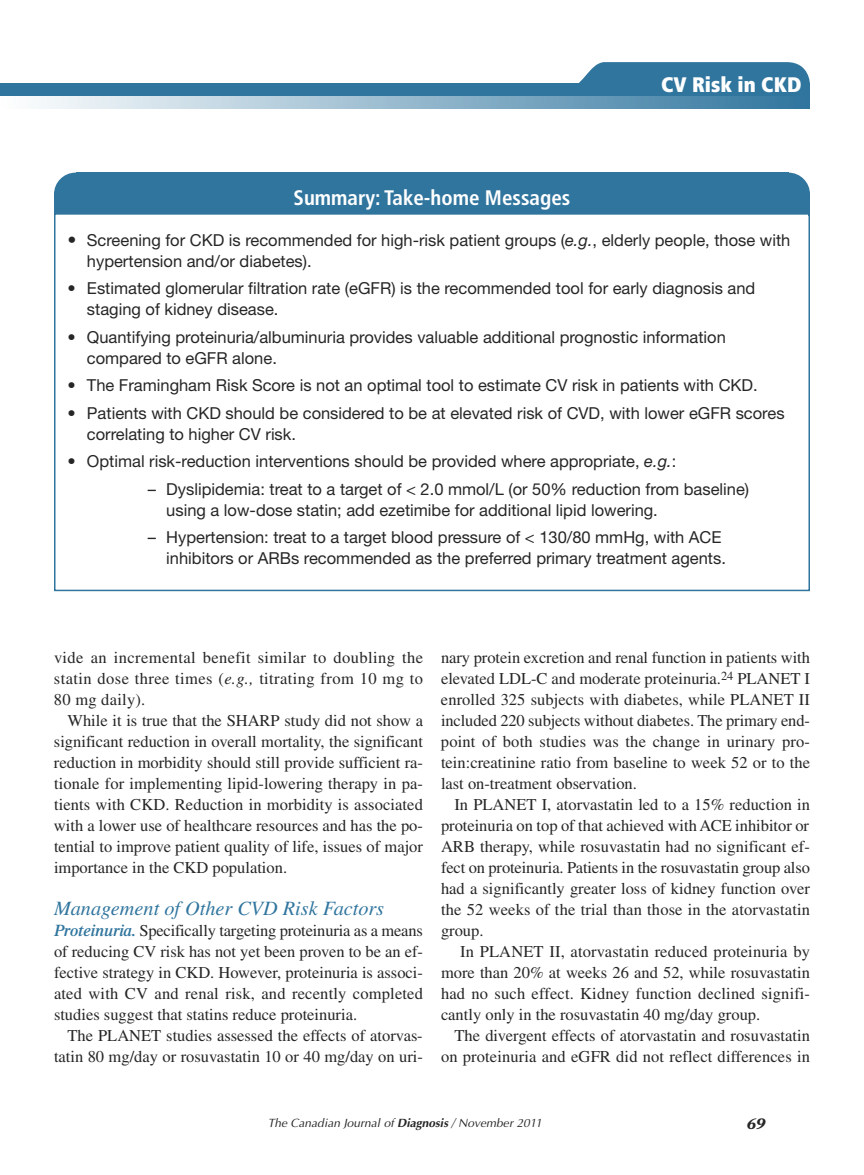
<style>
.page{position:relative;width:864px;height:1175px;background:#fff}
.page>*{position:absolute;margin:0;border:0;box-sizing:border-box;transform-origin:0 0}
.t1{font:700 condensed 21px "Frutiger";color:#fff}
.t2{font:900 condensed 21px "Frutiger";color:#fff}
.t3{font:italic 20.25px "Times";color:#30759e}
.t4{font:16.5px/21px "Times";color:#272627;text-align:justify}
.t5{font:16.5px/21px "Helvetica Neue";color:#272627}
.t6{font:italic 700 15px "Stone Serif";color:#272627}
.t7{font:italic 12px "Optima";letter-spacing:.005em;color:#272627}
.s1{font-family:"Frutiger";font-stretch:condensed;font-size:18px}
.s2{font-style:italic}
.s3{font-weight:600;font-style:italic;color:#30759e}
.s4{font-weight:700}
</style>
<div class="page">
<div style="left:0;top:83px;width:810px;height:13px;background:#30759e"></div>
<img style="left:38px;top:96px;width:772px;height:12px">
<svg style="left:579px;top:62px;width:231px;height:21px;background:#3e7ea4"></svg>
<div style="left:54px;top:173px;width:43px;height:43px;background:#30759e;border-radius:50%"></div>
<div style="left:76px;top:173px;width:713px;height:43px;background:#30759e"></div>
<div style="left:767px;top:173px;width:43px;height:43px;background:#30759e;border-radius:50%"></div>
<div style="left:54px;top:194px;width:80px;height:22px;background:#30759e"></div>
<div style="left:730px;top:194px;width:80px;height:22px;background:#30759e"></div>
<div style="left:54px;top:213px;width:756px;height:378px;border:2px solid #30759e"></div>
<p class="t1" style="left:294px;top:189px;width:278px">Summary: Take-home Messages</p>
<p class="t2" style="left:661px;top:76px;width:142px">CV Risk in CKD</p>
<p class="t5" style="left:87px;top:231px;width:705px;text-indent:-19px"><span class="s1">•</span> Screening for CKD is recommended for high-risk patient groups (<span class="s2">e.g.</span>, elderly people, those with hypertension and/or diabetes).</p>
<p class="t5" style="left:87px;top:279px;width:670px;text-indent:-19px">• Estimated glomerular filtration rate (eGFR) is the recommended tool for early diagnosis and staging of kidney disease.</p>
<p class="t5" style="left:87px;top:328px;width:640px;text-indent:-19px">• Quantifying proteinuria/albuminuria provides valuable additional prognostic information compared to eGFR alone.</p>
<p class="t5" style="left:67px;top:376px;width:692px">• The Framingham Risk Score is not an optimal tool to estimate CV risk in patients with CKD.</p>
<p class="t5" style="left:87px;top:404px;width:699px;text-indent:-19px">• Patients with CKD should be considered to be at elevated risk of CVD, with lower eGFR scores correlating to higher CV risk.</p>
<p class="t5" style="left:67px;top:452px;width:610px">• Optimal risk-reduction interventions should be provided where appropriate, <span class="s2">e.g.</span>:</p>
<p class="t5" style="left:166px;top:480px;width:584px;text-indent:-18px">– Dyslipidemia: treat to a target of &lt; 2.0 mmol/L (or 50% reduction from baseline) using a low-dose statin; add ezetimibe for additional lipid lowering.</p>
<p class="t5" style="left:148px;top:528px;width:580px;text-align:right">– Hypertension: treat to a target blood pressure of &lt; 130/80 mmHg, with ACE inhibitors or ARBs recommended as the preferred primary treatment agents.</p>
<p class="t4" style="left:54px;top:649px;width:371px">vide an incremental benefit similar to doubling the statin dose three times (<span class="s2">e.g.,</span> titrating from 10 mg to 80 mg daily).</p>
<p class="t4" style="left:54px;top:712px;width:371px;text-indent:14px">While it is true that the SHARP study did not show a significant reduction in overall mortality, the significant reduction in morbidity should still provide sufficient ra&shy;tionale for implementing lipid-lowering therapy in pa&shy;tients with CKD. Reduction in morbidity is associated with a lower use of healthcare resources and has the po&shy;tential to improve patient quality of life, issues of major importance in the CKD population.</p>
<p class="t3" style="left:54px;top:901px;width:332px">Management of Other CVD Risk Factors</p>
<p class="t4" style="left:54px;top:922px;width:371px"><span class="s3">Proteinuria.</span> Specifically targeting proteinuria as a means of reducing CV risk has not yet been proven to be an ef&shy;fective strategy in CKD. However, proteinuria is associ&shy;ated with CV and renal risk, and recently completed studies suggest that statins reduce proteinuria.</p>
<p class="t4" style="left:54px;top:1027px;width:371px;text-align:right">The PLANET studies assessed the effects of atorvas&shy;tatin 80 mg/day or rosuvastatin 10 or 40 mg/day on uri-</p>
<p class="t4" style="left:441px;top:649px;width:371px">nary protein excretion and renal function in patients with elevated LDL-C and moderate proteinuria.<sup>24</sup> PLANET I enrolled 325 subjects with diabetes, while PLANET II included 220 subjects without diabetes. The primary end&shy;point of both studies was the change in urinary pro&shy;tein:creatinine ratio from baseline to week 52 or to the last on-treatment observation.</p>
<p class="t4" style="left:441px;top:796px;width:371px;text-indent:14px">In PLANET I, atorvastatin led to a 15% reduction in proteinuria on top of that achieved with ACE inhibitor or ARB therapy, while rosuvastatin had no significant ef&shy;fect on proteinuria. Patients in the rosuvastatin group also had a significantly greater loss of kidney function over the 52 weeks of the trial than those in the atorvastatin group.</p>
<p class="t4" style="left:441px;top:943px;width:371px;text-indent:19px">In PLANET II, atorvastatin reduced proteinuria by more than 20% at weeks 26 and 52, while rosuvastatin had no such effect. Kidney function declined signifi&shy;cantly only in the rosuvastatin 40 mg/day group.</p>
<p class="t4" style="left:441px;top:1027px;width:371px;text-align:right">The divergent effects of atorvastatin and rosuvastatin on proteinuria and eGFR did not reflect differences in</p>
<p class="t7" style="left:268px;top:1115px;width:276px">The Canadian Journal of <span class="s4">Diagnosis</span> / November 2011</p>
<p class="t6" style="left:747px;top:1117px;width:20px">69</p>
</div>
